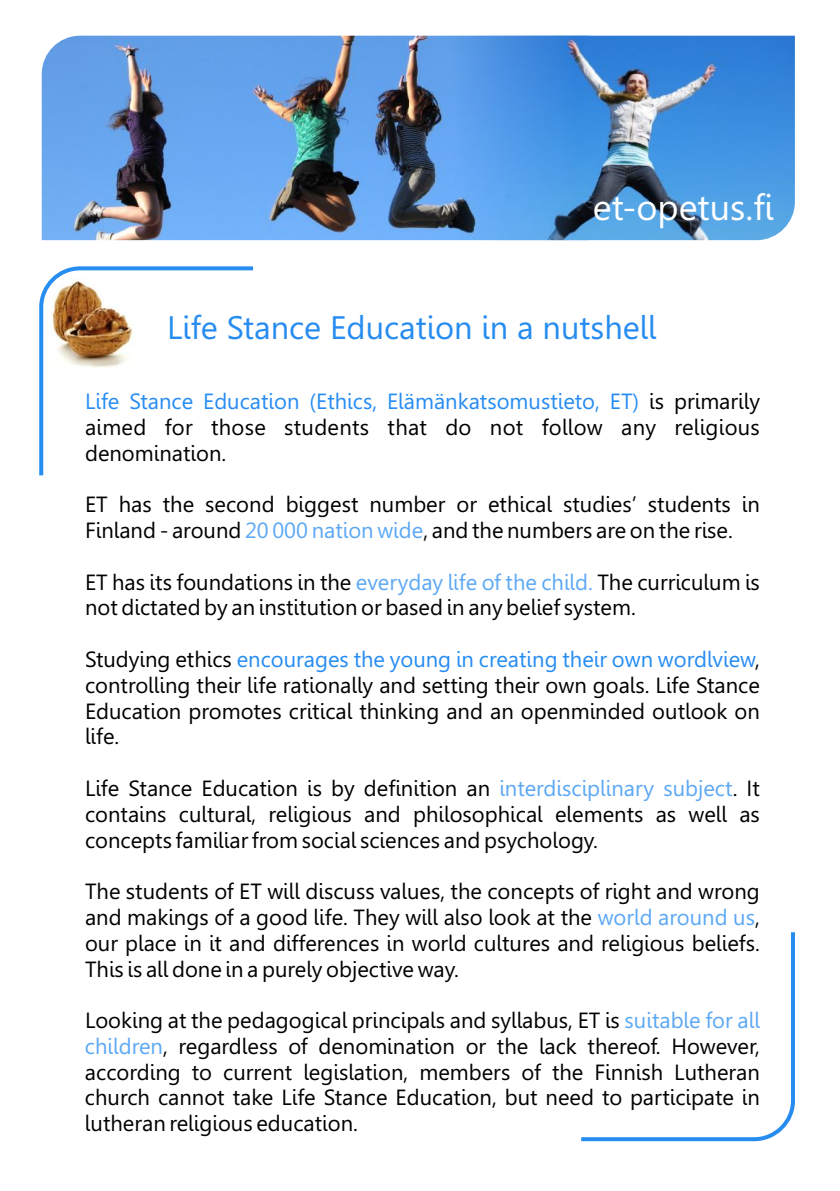
<style>
.page{position:relative;width:840px;height:1191px;background:#fff}
.page>*{position:absolute;margin:0;border:0;box-sizing:border-box;transform-origin:0 0}
.t1{font:36px "Gisha";color:#fff}
.t2{font:32.6px "Gisha";color:#268cf0}
.t3{font:22px/25.8px "Gisha";color:#000;text-align:justify}
.t4{font:22px "Gisha";color:#268cf2}
.s1{color:#5ca8f5}
.s2{color:#000}
</style>
<div class="page">
<img style="left:42px;top:36px;width:404px;height:204px">
<img style="left:446px;top:36px;width:348px;height:204px">
<svg style="left:39px;top:266px;width:214px;height:210px"></svg>
<svg style="left:581px;top:932px;width:214px;height:210px"></svg>
<h1 class="t1" style="left:592px;top:193px;width:182px">et-opetus.fi</h1>
<h2 class="t2" style="left:167px;top:314px;width:490px">Life Stance Education in a nutshell</h2>
<p class="t4" style="left:85px;top:392px;width:555px">Life Stance Education (Ethics, Elämänkatsomustieto, ET)</p>
<p class="t3" style="left:85px;top:390px;width:676px;text-indent:564px">is primarily aimed for those students that do not follow any religious denomination.</p>
<p class="t3" style="left:85px;top:494px;width:676px">ET has the second biggest number or ethical studies’ students in<br>Finland - around <span class="s1">20 000 nation wide</span>, and the numbers are on the rise.</p>
<p class="t3" style="left:85px;top:571px;width:676px">ET has its foundations in the <span class="s1">everyday life of the child.</span> The curriculum is not dictated by an institution or based in any belief system.</p>
<p class="t4" style="left:85px;top:650px;width:676px"><span class="s2">Studying ethics</span> encourages the young in creating their own wordlview<span class="s2">,</span></p>
<p class="t3" style="left:85px;top:674px;width:676px">controlling their life rationally and setting their own goals. Life Stance Education promotes critical thinking and an openminded outlook on life.</p>
<p class="t3" style="left:85px;top:777px;width:676px">Life Stance Education is by definition an <span class="s1">interdisciplinary subject</span>. It contains cultural, religious and philosophical elements as well as concepts familiar from social sciences and psychology.</p>
<p class="t3" style="left:85px;top:880px;width:676px">The students of ET will discuss values, the concepts of right and wrong and makings of a good life. They will also look at the <span class="s1">world around us</span>, our place in it and differences in world cultures and religious beliefs.<br>This is all done in a purely objective way.</p>
<p class="t3" style="left:85px;top:1009px;width:676px">Looking at the pedagogical principals and syllabus, ET is <span class="s1">suitable for all children</span>, regardless of denomination or the lack thereof. However, according to current legislation, members of the Finnish Lutheran church cannot take Life Stance Education, but need to participate in lutheran religious education.</p>
</div>
